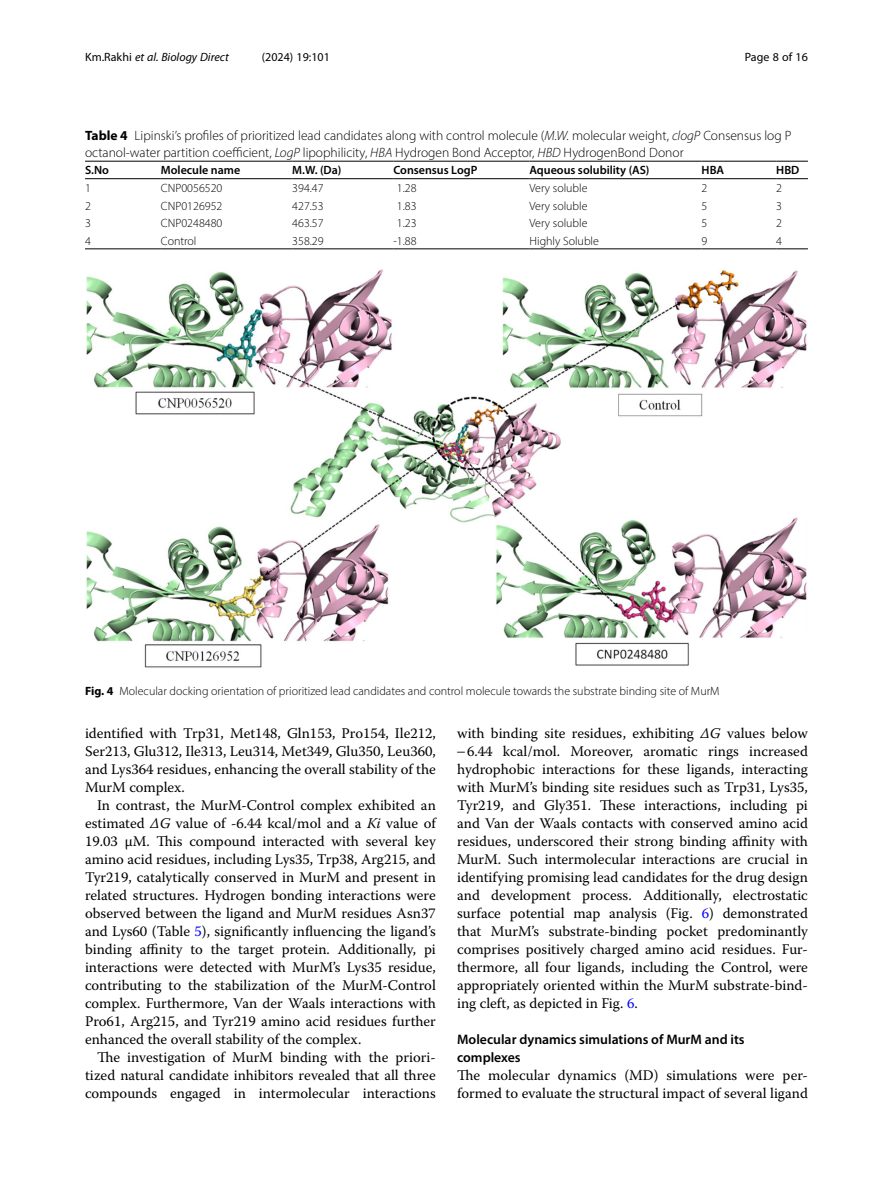
<style>
.page{position:relative;width:893px;height:1191px;background:#fff}
.page>*{position:absolute;margin:0;border:0;box-sizing:border-box;transform-origin:0 0}
.Body_Text_Indent{font:14.7px/18px "Warnock Pro";color:#000;text-align:justify}
.Body_Text{font:14.7px/18px "Warnock Pro";color:#000}
.Head_2{font:600 13.8px/18px "Myriad Pro";color:#000}
.Table_Caption{font:300 13.5px/16.5px "Myriad Pro";color:#000}
.Table_Body{font:300 12px "Myriad Pro";color:#000}
.Figure_Caption{font:300 12px "Myriad Pro";color:#000}
.Table_Head{font:600 12px "Myriad Pro";color:#000}
.t1{font:italic 12px "Myriad Pro";color:#000}
.t2{font:12px "Myriad Pro";color:#000}
.s1{font-style:normal}
.s2{font-weight:700}
.s3{font-style:italic}
.s4{color:#00f}
</style>
<div class="page">
<hr style="left:85px;top:178px;width:76px;height:1px;background:#000">
<hr style="left:161px;top:161px;width:131px;height:1px;background:#000">
<hr style="left:161px;top:178px;width:131px;height:1px;background:#000">
<hr style="left:292px;top:161px;width:101px;height:1px;background:#000">
<hr style="left:292px;top:178px;width:101px;height:1px;background:#000">
<hr style="left:393px;top:161px;width:136px;height:1px;background:#000">
<hr style="left:393px;top:178px;width:136px;height:1px;background:#000">
<hr style="left:529px;top:161px;width:173px;height:1px;background:#000">
<hr style="left:529px;top:178px;width:173px;height:1px;background:#000">
<hr style="left:702px;top:161px;width:74px;height:1px;background:#000">
<hr style="left:702px;top:178px;width:74px;height:1px;background:#000">
<hr style="left:776px;top:161px;width:32px;height:1px;background:#000">
<hr style="left:776px;top:178px;width:32px;height:1px;background:#000">
<hr style="left:85px;top:249px;width:76px;height:1px;background:#000">
<hr style="left:161px;top:249px;width:131px;height:1px;background:#000">
<hr style="left:292px;top:249px;width:101px;height:1px;background:#000">
<hr style="left:393px;top:249px;width:136px;height:1px;background:#000">
<hr style="left:529px;top:249px;width:173px;height:1px;background:#000">
<hr style="left:702px;top:249px;width:74px;height:1px;background:#000">
<hr style="left:776px;top:249px;width:32px;height:1px;background:#000">
<hr style="left:85px;top:161px;width:76px;height:1px;background:#000">
<img style="left:86px;top:269px;width:721px;height:399px">
<p class="t1" style="left:85px;top:50px;width:145px"><span class="s1">Km.Rakhi</span> et al. Biology Direct</p>
<p class="t2" style="left:262px;top:50px;width:70px">(2024) 19:101</p>
<p class="t2" style="left:745px;top:50px;width:65px">Page 8 of 16</p>
<p class="Table_Caption" style="left:85px;top:128px;width:708px"><span class="s2">Table 4</span> Lipinski’s profiles of prioritized lead candidates along with control molecule (<span class="s3">M.W.</span> molecular weight, <span class="s3">clogP</span> Consensus log P octanol-water partition coefficient, <span class="s3">LogP</span> lipophilicity, <span class="s3">HBA</span> Hydrogen Bond Acceptor, <span class="s3">HBD</span> HydrogenBond Donor</p>
<p class="Table_Head" style="left:85px;top:163px;width:25px">S.No</p>
<p class="Table_Head" style="left:161px;top:163px;width:81px">Molecule name</p>
<p class="Table_Head" style="left:292px;top:163px;width:51px">M.W. (Da)</p>
<p class="Table_Head" style="left:393px;top:163px;width:86px">Consensus LogP</p>
<p class="Table_Head" style="left:529px;top:163px;width:122px">Aqueous solubility (AS)</p>
<p class="Table_Head" style="left:702px;top:163px;width:24px">HBA</p>
<p class="Table_Head" style="left:776px;top:163px;width:25px">HBD</p>
<p class="Table_Body" style="left:85px;top:181px;width:7px">1</p>
<p class="Table_Body" style="left:161px;top:181px;width:63px">CNP0056520</p>
<p class="Table_Body" style="left:292px;top:181px;width:33px">394.47</p>
<p class="Table_Body" style="left:397px;top:181px;width:21px">1.28</p>
<p class="Table_Body" style="left:529px;top:181px;width:60px">Very soluble</p>
<p class="Table_Body" style="left:702px;top:181px;width:7px">2</p>
<p class="Table_Body" style="left:776px;top:181px;width:7px">2</p>
<p class="Table_Body" style="left:85px;top:198px;width:7px">2</p>
<p class="Table_Body" style="left:161px;top:198px;width:63px">CNP0126952</p>
<p class="Table_Body" style="left:292px;top:198px;width:33px">427.53</p>
<p class="Table_Body" style="left:397px;top:198px;width:21px">1.83</p>
<p class="Table_Body" style="left:529px;top:198px;width:60px">Very soluble</p>
<p class="Table_Body" style="left:702px;top:198px;width:7px">5</p>
<p class="Table_Body" style="left:776px;top:198px;width:7px">3</p>
<p class="Table_Body" style="left:85px;top:216px;width:7px">3</p>
<p class="Table_Body" style="left:161px;top:216px;width:63px">CNP0248480</p>
<p class="Table_Body" style="left:292px;top:216px;width:33px">463.57</p>
<p class="Table_Body" style="left:397px;top:216px;width:21px">1.23</p>
<p class="Table_Body" style="left:529px;top:216px;width:60px">Very soluble</p>
<p class="Table_Body" style="left:702px;top:216px;width:7px">5</p>
<p class="Table_Body" style="left:776px;top:216px;width:7px">2</p>
<p class="Table_Body" style="left:85px;top:233px;width:7px">4</p>
<p class="Table_Body" style="left:161px;top:233px;width:37px">Control</p>
<p class="Table_Body" style="left:292px;top:233px;width:33px">358.29</p>
<p class="Table_Body" style="left:393px;top:233px;width:25px">-1.88</p>
<p class="Table_Body" style="left:529px;top:233px;width:71px">Highly Soluble</p>
<p class="Table_Body" style="left:702px;top:233px;width:7px">9</p>
<p class="Table_Body" style="left:776px;top:233px;width:7px">4</p>
<p class="Figure_Caption" style="left:85px;top:684px;width:636px"><span class="s2">Fig. 4</span> Molecular docking orientation of prioritized lead candidates and control molecule towards the substrate binding site of MurM</p>
<p class="Body_Text_Indent" style="left:85px;top:724px;width:352px">identified with Trp31, Met148, Gln153, Pro154, Ile212, Ser213, Glu312, Ile313, Leu314, Met349, Glu350, Leu360, and Lys364 residues, enhancing the overall stability of the MurM complex.</p>
<p class="Body_Text_Indent" style="left:85px;top:796px;width:352px;text-indent:12px">In contrast, the MurM-Control complex exhibited an estimated <span class="s3">ΔG</span> value of -6.44 kcal/mol and a <span class="s3">Ki</span> value of 19.03 µM. This compound interacted with several key amino acid residues, including Lys35, Trp38, Arg215, and Tyr219, catalytically conserved in MurM and present in related structures. Hydrogen bonding interactions were observed between the ligand and MurM residues Asn37 and Lys60 (Table <span class="s4">5</span>), significantly influencing the ligand’s binding affinity to the target protein. Additionally, pi interactions were detected with MurM’s Lys35 residue, contributing to the stabilization of the MurM-Control complex. Furthermore, Van der Waals interactions with Pro61, Arg215, and Tyr219 amino acid residues further enhanced the overall stability of the complex.</p>
<p class="Body_Text_Indent" style="left:85px;top:1048px;width:352px;text-indent:12px">The investigation of MurM binding with the priori&shy;tized natural candidate inhibitors revealed that all three compounds engaged in intermolecular interactions</p>
<p class="Body_Text_Indent" style="left:457px;top:724px;width:352px">with binding site residues, exhibiting <span class="s3">ΔG</span> values below −6.44 kcal/mol. Moreover, aromatic rings increased hydrophobic interactions for these ligands, interacting with MurM’s binding site residues such as Trp31, Lys35, Tyr219, and Gly351. These interactions, including pi and Van der Waals contacts with conserved amino acid residues, underscored their strong binding affinity with MurM. Such intermolecular interactions are crucial in identifying promising lead candidates for the drug design and development process. Additionally, electrostatic surface potential map analysis (Fig. <span class="s4">6</span>) demonstrated that MurM’s substrate-binding pocket predominantly comprises positively charged amino acid residues. Fur&shy;thermore, all four ligands, including the Control, were appropriately oriented within the MurM substrate-bind&shy;ing cleft, as depicted in Fig. <span class="s4">6</span>.</p>
<p class="Head_2" style="left:457px;top:1030px;width:289px">Molecular dynamics simulations of MurM and its complexes</p>
<p class="Body_Text" style="left:457px;top:1066px;width:352px">The molecular dynamics (MD) simulations were per&shy;formed to evaluate the structural impact of several ligand</p>
</div>
